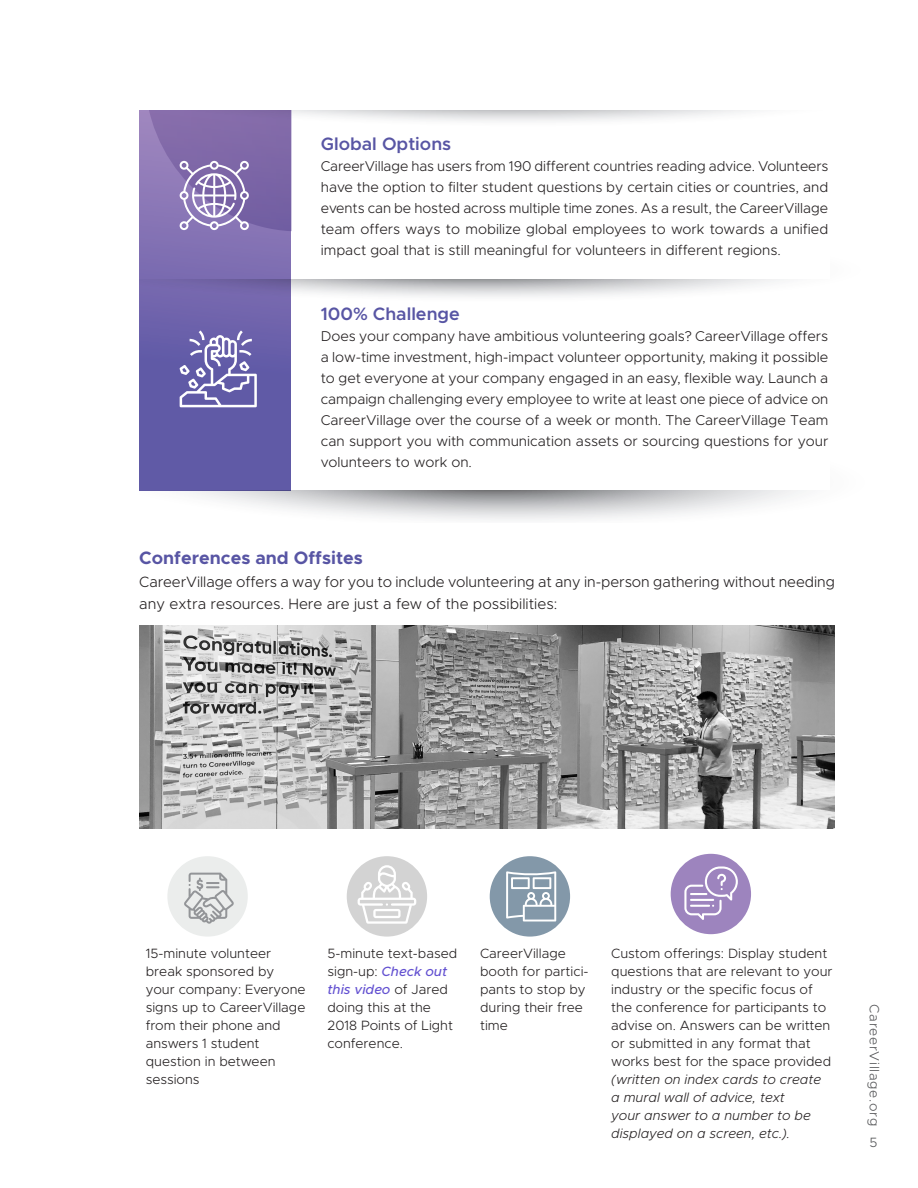
<style>
.page{position:relative;width:918px;height:1188px;background:#fff}
.page>*{position:absolute;margin:0;border:0;box-sizing:border-box;transform-origin:0 0}
.t1{font:600 18px "Metropolis";color:#5855a4}
.t2{font:700 18px "Metropolis";color:#5855a4}
.t3{font:300 15px/22.5px "Metropolis";letter-spacing:-.005em;color:#231f20}
.t4{font:300 14.25px/21px "Metropolis";color:#231f20;text-align:justify}
.t5{font:300 13.5px/18px "Metropolis";color:#231f20}
.t6{font:italic 300 13.5px/18px "Metropolis";color:#231f20}
.t7{font:300 13.5px "Metropolis";letter-spacing:.05em;color:#57585a}
.s1{font-weight:500;font-style:italic;color:#6351d1}
</style>
<div class="page">
<svg style="left:139px;top:490px;width:665px;height:30px"></svg>
<svg style="left:290px;top:279px;width:494px;height:29px"></svg>
<svg style="left:139px;top:231px;width:151px;height:259px;background:#6b61aa"></svg>
<svg style="left:139px;top:110px;width:617px;height:121px"></svg>
<svg style="left:180px;top:330px;width:77px;height:77px"></svg>
<img style="left:139px;top:625px;width:696px;height:204px">
<div style="left:167px;top:856px;width:81px;height:81px;background:#ebedec;border-radius:50%"></div>
<div style="left:347px;top:856px;width:80px;height:81px;background:#d3d3d3;border-radius:50%"></div>
<div style="left:490px;top:856px;width:80px;height:81px;background:#8398a9;border-radius:50%"></div>
<div style="left:671px;top:854px;width:80px;height:80px;background:#9d84be;border-radius:50%"></div>
<svg style="left:184px;top:873px;width:50px;height:51px"></svg>
<svg style="left:358px;top:865px;width:58px;height:59px"></svg>
<svg style="left:506px;top:871px;width:50px;height:51px"></svg>
<svg style="left:684px;top:866px;width:54px;height:54px"></svg>
<p class="t1" style="left:321px;top:133px;width:132px">Global Options</p>
<p class="t4" style="left:321px;top:156px;width:509px">CareerVillage has users from 190 different countries reading advice. Volunteers have the option to filter student questions by certain cities or countries, and events can be hosted across multiple time zones. As a result, the CareerVillage team offers ways to mobilize global employees to work towards a unified impact goal that is still meaningful for volunteers in different regions.</p>
<p class="t1" style="left:321px;top:302px;width:141px">100% Challenge</p>
<p class="t4" style="left:321px;top:325px;width:509px">Does your company have ambitious volunteering goals? CareerVillage offers a low-time investment, high-impact volunteer opportunity, making it possible to get everyone at your company engaged in an easy, flexible way. Launch a campaign challenging every employee to write at least one piece of advice on CareerVillage over the course of a week or month. The CareerVillage Team can support you with communication assets or sourcing questions for your volunteers to work on.</p>
<p class="t2" style="left:139px;top:547px;width:225px">Conferences and Offsites</p>
<p class="t3" style="left:139px;top:570px;width:697px">CareerVillage offers a way for you to include volunteering at any in-person gathering without needing any extra resources. Here are just a few of the possibilities:</p>
<p class="t5" style="left:146px;top:945px;width:161px">15-minute volunteer break sponsored by your company: Everyone signs up to CareerVillage from their phone and answers 1 student question in between sessions</p>
<p class="t5" style="left:327px;top:945px;width:131px">5-minute text-based sign-up: <span class="s1">Check out this video</span> of Jared doing this at the<br>2018 Points of Light conference.</p>
<p class="t5" style="left:480px;top:945px;width:110px">CareerVillage booth for partici&shy;pants to stop by during their free time</p>
<p class="t5" style="left:611px;top:945px;width:223px">Custom offerings: Display student questions that are relevant to your industry or the specific focus of the conference for participants to advise on. Answers can be written or submitted in any format that works best for the space provided</p>
<p class="t6" style="left:611px;top:1071px;width:211px">(written on index cards to create a mural wall of advice, text<br>your answer to a number to be displayed on a screen, etc.).</p>
<p class="t7" style="left:883px;top:1004px;width:123px;rotate:90deg">CareerVillage.org</p>
<p class="t7" style="left:870px;top:1134px;width:9px">5</p>
</div>
